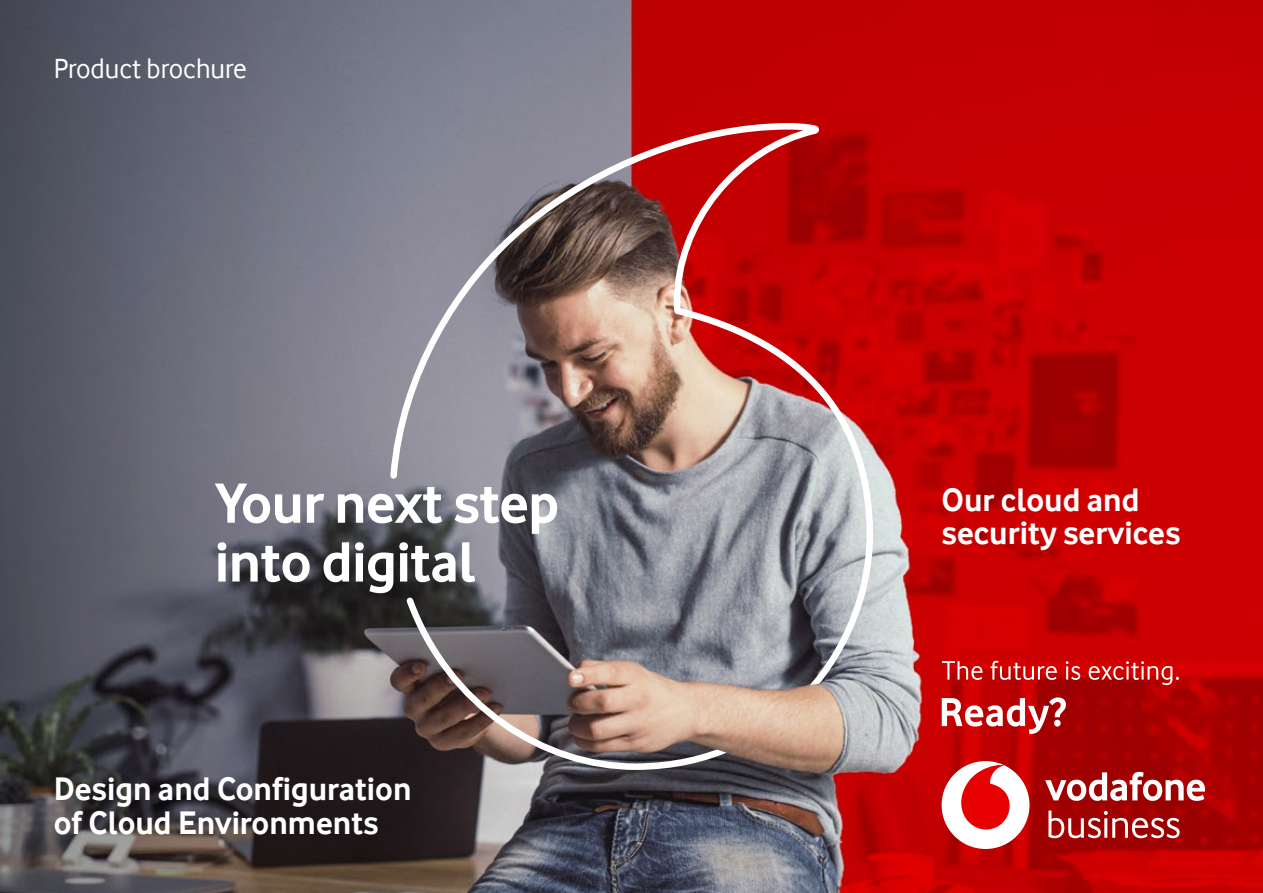
<style>
.page{position:relative;width:1263px;height:893px;background:#fff}
.page>*{position:absolute;margin:0;border:0;box-sizing:border-box;transform-origin:0 0}
.t1{font:700 58.8px/58.8px "Vodafone Rg";letter-spacing:-.01em;color:#fff}
.t2{font:700 33.6px/33.6px "Vodafone Rg";color:#fff}
.t3{font:28.5px "Vodafone Rg";color:#fff}
</style>
<div class="page">
<img style="left:0;top:0;width:1263px;height:893px">
<div style="left:942px;top:761px;width:87px;height:88px;background:#fff;border-radius:50%"></div>
<svg style="left:961px;top:765px;width:49px;height:65px"></svg>
<svg style="left:1045px;top:772px;width:160px;height:29px"></svg>
<svg style="left:1048px;top:811px;width:131px;height:27px"></svg>
<svg style="left:942px;top:661px;width:40px;height:19px"></svg>
<svg style="left:990px;top:661px;width:67px;height:19px"></svg>
<svg style="left:1066px;top:661px;width:14px;height:19px"></svg>
<svg style="left:1089px;top:661px;width:90px;height:24px;background:#d03535"></svg>
<svg style="left:942px;top:697px;width:124px;height:37px"></svg>
<svg style="left:387px;top:120px;width:490px;height:653px;background:#926c6f"></svg>
<img style="left:696px;top:681px;width:127px;height:99px">
<p class="t3" style="left:54px;top:52px;width:195px">Product brochure</p>
<h1 class="t1" style="left:215px;top:473px;width:346px">Your next step into digital</h1>
<p class="t2" style="left:941px;top:482px;width:240px">Our cloud and security services</p>
<p class="t2" style="left:54px;top:772px;width:359px">Design and Configuration of Cloud Environments</p>
</div>
